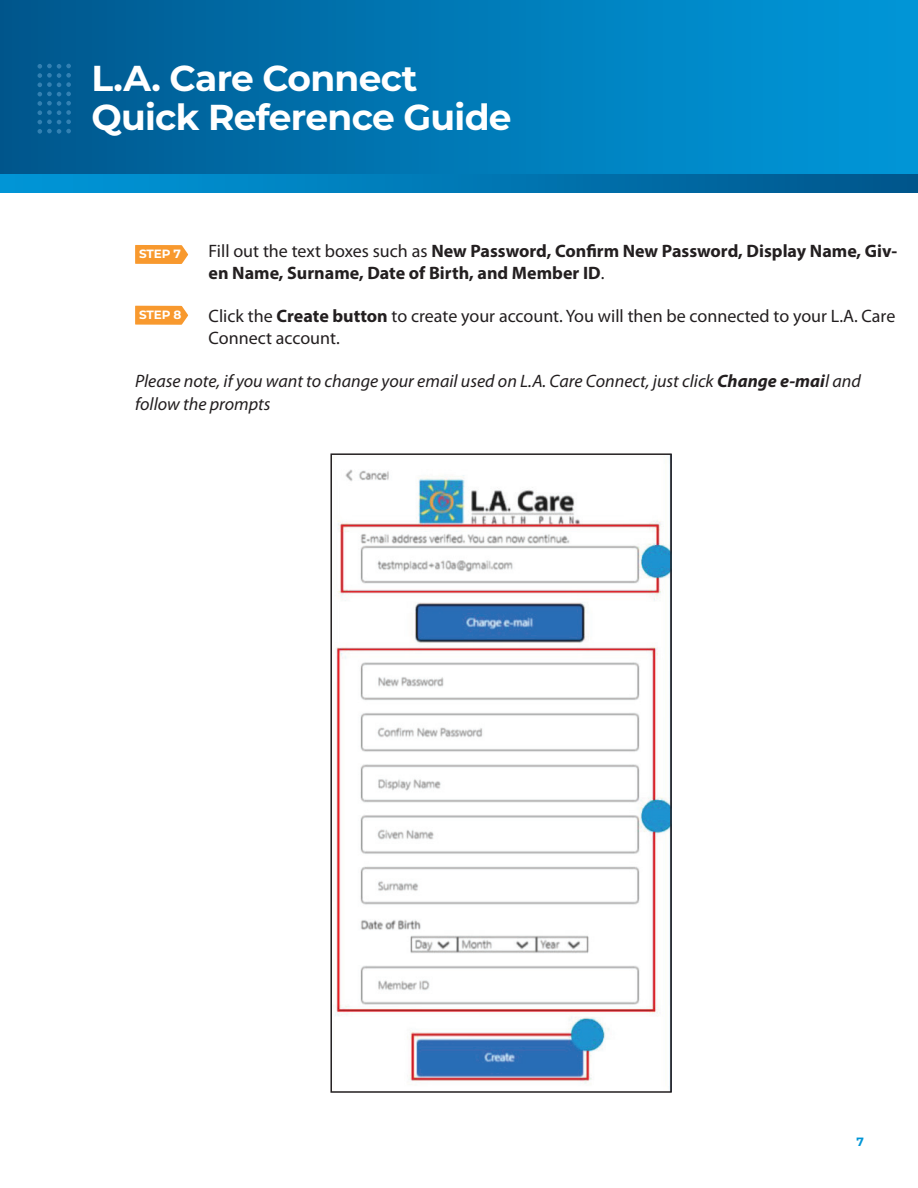
<style>
.page{position:relative;width:918px;height:1188px;background:#fff}
.page>*{position:absolute;margin:0;border:0;box-sizing:border-box;transform-origin:0 0}
.t1{font:700 36px/39px "Montserrat";letter-spacing:-.02em;color:#fff}
.t2{font:700 18px/22.5px "Myriad Pro";color:#231f20}
.t3{font:italic 18px/22.5px "Myriad Pro";color:#231f20}
.t4{font:18px/22.5px "Myriad Pro";color:#231f20}
.t5{font:700 12px "Montserrat";letter-spacing:-.01em;color:#fff}
.t6{font:700 12px "Montserrat";color:#0196d7}
.s1{font-weight:400}
.s2{font-weight:700}
</style>
<div class="page">
<div style="left:0;top:0;width:918px;height:181px;background:linear-gradient(to right,#00588f,#0099da)"></div>
<div style="left:0;top:175px;width:918px;height:17px;background:linear-gradient(to right,#0099db,#00578d)"></div>
<svg style="left:38px;top:64px;width:33px;height:70px;background:#0b6298"></svg>
<svg style="left:135px;top:245px;width:53px;height:19px"></svg>
<svg style="left:135px;top:306px;width:53px;height:19px"></svg>
<img style="left:335px;top:469px;width:334px;height:615px">
<div style="left:330px;top:453px;width:342px;height:640px;border:2px solid #231f20"></div>
<h1 class="t1" style="left:92px;top:57px;width:422px">L.A. Care Connect<br>Quick Reference Guide</h1>
<p class="t5" style="left:139px;top:245px;width:43px">STEP 7</p>
<p class="t2" style="left:209px;top:239px;width:690px"><span class="s1">Fill out the text boxes such as</span> New Password, Confrm New Password, Display Name, Giv&shy;en Name, Surname, Date of Birth, and Member ID<span class="s1">.</span></p>
<p class="t5" style="left:139px;top:306px;width:44px">STEP 8</p>
<p class="t4" style="left:209px;top:304px;width:688px">Click the <span class="s2">Create button</span> to create your account. You will then be connected to your L.A. Care<br>Connect account.</p>
<p class="t3" style="left:135px;top:369px;width:727px">Please note, if you want to change your email used on L.A. Care Connect, just click <span class="s2">Change e-mai</span>l and follow the prompts</p>
<p class="t6" style="left:857px;top:1133px;width:9px">7</p>
</div>
